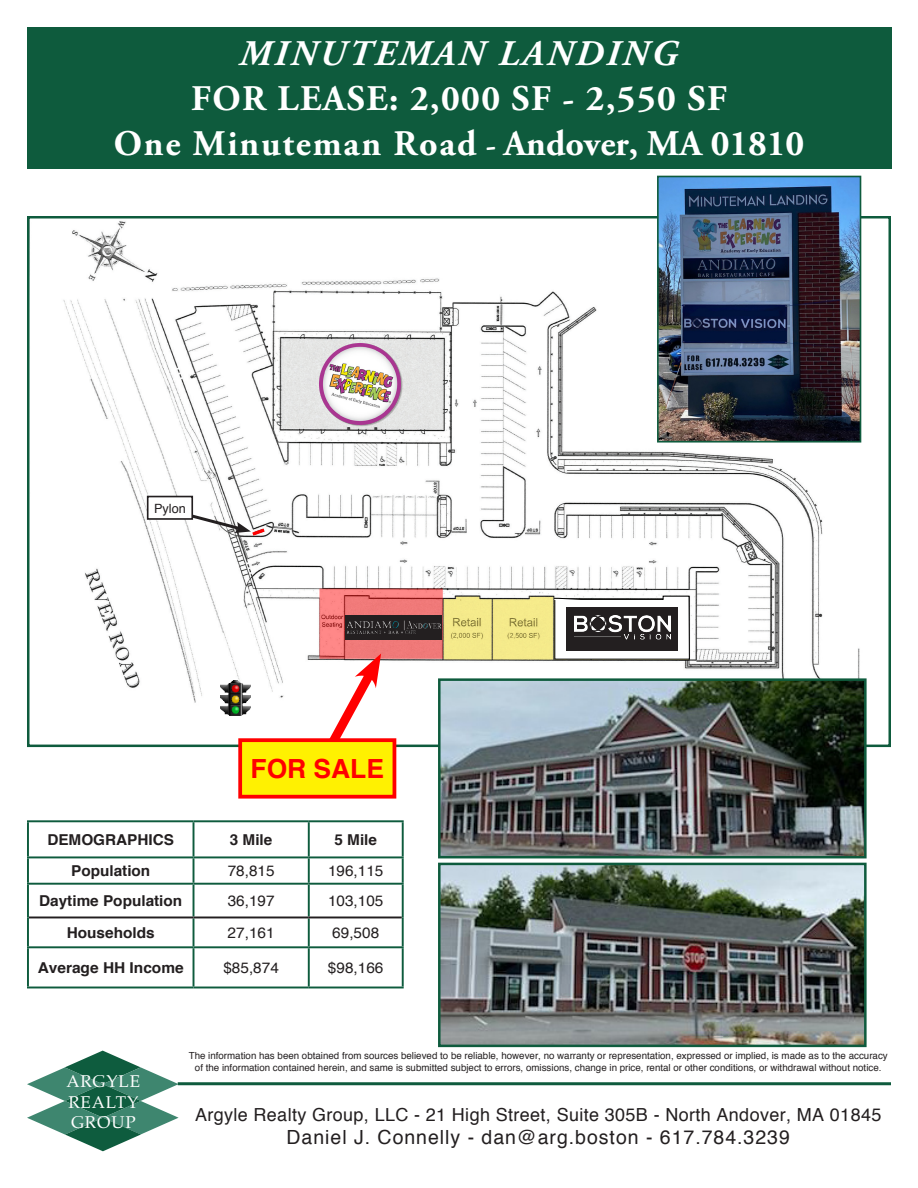
<style>
.page{position:relative;width:918px;height:1188px;background:#fff}
.page>*{position:absolute;margin:0;border:0;box-sizing:border-box;transform-origin:0 0}
.t1{font:700 36px/45px "Adobe Garamond Pro";letter-spacing:.04em;color:#fff;text-align:center}
.t2{font:italic 700 36px "Adobe Garamond Pro";letter-spacing:.08em;color:#fff}
.t3{font:700 26.4px "Helvetica";color:#f00}
.t4{font:19.5px "Helvetica";letter-spacing:.05em;color:#231f20}
.t5{font:18px "Helvetica";letter-spacing:.02em;color:#231f20}
.t6{font:16.95px/20.4px "Palatino";letter-spacing:.05em;color:#fff;text-align:justify}
.t7{font:700 15px "Helvetica";color:#231f20}
.t8{font:15px "Helvetica";color:#231f20}
.t9{font:12.75px "Helvetica";color:#231f20}
.t10{font:9.75px/11.7px "Helvetica";color:#231f20;text-align:center}
.s1{font-size:31.5px}
</style>
<div class="page">
<svg style="left:29px;top:822px;width:373px;height:165px"></svg>
<hr style="left:27px;top:820px;width:167px;height:2px;background:#0e5b3d">
<hr style="left:27px;top:822px;width:2px;height:34px;background:#0e5b3d">
<hr style="left:194px;top:820px;width:115px;height:2px;background:#0e5b3d">
<hr style="left:193px;top:822px;width:1px;height:34px;background:#0e5b3d">
<hr style="left:309px;top:820px;width:95px;height:2px;background:#0e5b3d">
<hr style="left:308px;top:822px;width:2px;height:34px;background:#0e5b3d">
<hr style="left:402px;top:822px;width:2px;height:34px;background:#0e5b3d">
<hr style="left:27px;top:856px;width:167px;height:2px;background:#0e5b3d">
<hr style="left:27px;top:858px;width:2px;height:25px;background:#0e5b3d">
<hr style="left:194px;top:856px;width:115px;height:2px;background:#0e5b3d">
<svg style="left:193px;top:858px;width:1px;height:25px"></svg>
<hr style="left:309px;top:856px;width:95px;height:2px;background:#0e5b3d">
<hr style="left:308px;top:858px;width:2px;height:25px;background:#0e5b3d">
<hr style="left:402px;top:858px;width:2px;height:25px;background:#0e5b3d">
<hr style="left:27px;top:883px;width:167px;height:2px;background:#0e5b3d">
<hr style="left:27px;top:885px;width:2px;height:32px;background:#0e5b3d">
<hr style="left:194px;top:883px;width:115px;height:2px;background:#0e5b3d">
<hr style="left:193px;top:885px;width:1px;height:32px;background:#0e5b3d">
<hr style="left:309px;top:883px;width:95px;height:2px;background:#0e5b3d">
<hr style="left:308px;top:885px;width:2px;height:32px;background:#0e5b3d">
<hr style="left:402px;top:885px;width:2px;height:32px;background:#0e5b3d">
<hr style="left:27px;top:917px;width:2px;height:29px;background:#0e5b3d">
<svg style="left:193px;top:918px;width:1px;height:28px"></svg>
<hr style="left:308px;top:918px;width:2px;height:28px;background:#0e5b3d">
<hr style="left:402px;top:917px;width:2px;height:29px;background:#0e5b3d">
<hr style="left:27px;top:946px;width:167px;height:2px;background:#0e5b3d">
<hr style="left:27px;top:948px;width:2px;height:39px;background:#0e5b3d">
<hr style="left:194px;top:946px;width:115px;height:2px;background:#0e5b3d">
<hr style="left:193px;top:948px;width:1px;height:39px;background:#0e5b3d">
<hr style="left:309px;top:946px;width:95px;height:2px;background:#0e5b3d">
<hr style="left:308px;top:948px;width:2px;height:39px;background:#0e5b3d">
<hr style="left:402px;top:948px;width:2px;height:39px;background:#0e5b3d">
<hr style="left:27px;top:987px;width:167px;height:1px;background:#0e5b3d">
<hr style="left:194px;top:987px;width:115px;height:1px;background:#0e5b3d">
<hr style="left:309px;top:987px;width:95px;height:1px;background:#0e5b3d">
<hr style="left:29px;top:917px;width:165px;height:1px;background:#231f20">
<hr style="left:194px;top:917px;width:115px;height:1px;background:#231f20">
<hr style="left:309px;top:917px;width:93px;height:1px;background:#231f20">
<div style="left:27px;top:27px;width:864px;height:141px;background:#0e5b3d"></div>
<svg style="left:27px;top:216px;width:864px;height:532px"></svg>
<img style="left:320px;top:343px;width:83px;height:83px">
<div style="left:148px;top:497px;width:44px;height:22px;background:#fff"></div>
<div style="left:147px;top:496px;width:46px;height:24px;border:2px solid #231f20"></div>
<img style="left:220px;top:680px;width:30px;height:36px">
<img style="left:656px;top:175px;width:206px;height:268px">
<svg style="left:161px;top:505px;width:104px;height:31px"></svg>
<img style="left:438px;top:862px;width:429px;height:186px">
<svg style="left:27px;top:1051px;width:152px;height:100px"></svg>
<hr style="left:178px;top:1082px;width:713px;height:3px;background:#0e5b3d">
<svg style="left:553px;top:595px;width:137px;height:65px"></svg>
<div style="left:566px;top:607px;width:111px;height:44px;background:#231f20"></div>
<img style="left:574px;top:615px;width:96px;height:25px">
<div style="left:240px;top:740px;width:154px;height:57px;background:#fff101"></div>
<div style="left:238px;top:738px;width:158px;height:61px;border:4px solid #f00"></div>
<svg style="left:319px;top:589px;width:124px;height:167px"></svg>
<div style="left:346px;top:615px;width:96px;height:25px;background:#231f20"></div>
<img style="left:347px;top:620px;width:94px;height:14px">
<img style="left:437px;top:677px;width:431px;height:182px">
<p class="t2" style="left:240px;top:33px;width:440px">MINUTEMAN LANDING</p>
<p class="t1" style="left:114px;top:77px;width:692px">FOR LEASE: 2,000 SF - 2,550 SF<br>One Minuteman Road <span class="s1">-</span> Andover, MA 01810</p>
<p class="t9" style="left:154px;top:498px;width:33px">Pylon</p>
<p class="t3" style="left:251px;top:748px;width:135px">FOR SALE</p>
<p class="t7" style="left:47px;top:828px;width:128px">DEMOGRAPHICS</p>
<p class="t7" style="left:230px;top:828px;width:44px">3 Mile</p>
<p class="t7" style="left:335px;top:828px;width:44px">5 Mile</p>
<p class="t7" style="left:71px;top:859px;width:81px">Population</p>
<p class="t8" style="left:228px;top:859px;width:48px">78,815</p>
<p class="t8" style="left:328px;top:859px;width:57px">196,115</p>
<p class="t7" style="left:39px;top:889px;width:145px">Daytime Population</p>
<p class="t8" style="left:228px;top:889px;width:48px">36,197</p>
<p class="t8" style="left:328px;top:889px;width:57px">103,105</p>
<p class="t7" style="left:67px;top:921px;width:90px">Households</p>
<p class="t8" style="left:228px;top:921px;width:49px">27,161</p>
<p class="t8" style="left:332px;top:921px;width:49px">69,508</p>
<p class="t7" style="left:38px;top:956px;width:148px">Average HH Income</p>
<p class="t8" style="left:223px;top:956px;width:57px">$85,874</p>
<p class="t8" style="left:328px;top:956px;width:57px">$98,166</p>
<p class="t6" style="left:66px;top:1071px;width:75px">ARGYLE REALTY GROUP</p>
<p class="t10" style="left:189px;top:1050px;width:701px">The information has been obtained from sources believed to be reliable, however, no warranty or representation, expressed or implied, is made as to the accuracy of the information contained herein, and same is submitted subject to errors, omissions, change in price, rental or other conditions, or withdrawal without notice.</p>
<p class="t5" style="left:195px;top:1100px;width:688px">Argyle Realty Group, LLC - 21 High Street, Suite 305B - North Andover, MA 01845</p>
<p class="t4" style="left:287px;top:1122px;width:505px">Daniel J. Connelly - dan@arg.boston - 617.784.3239</p>
</div>
